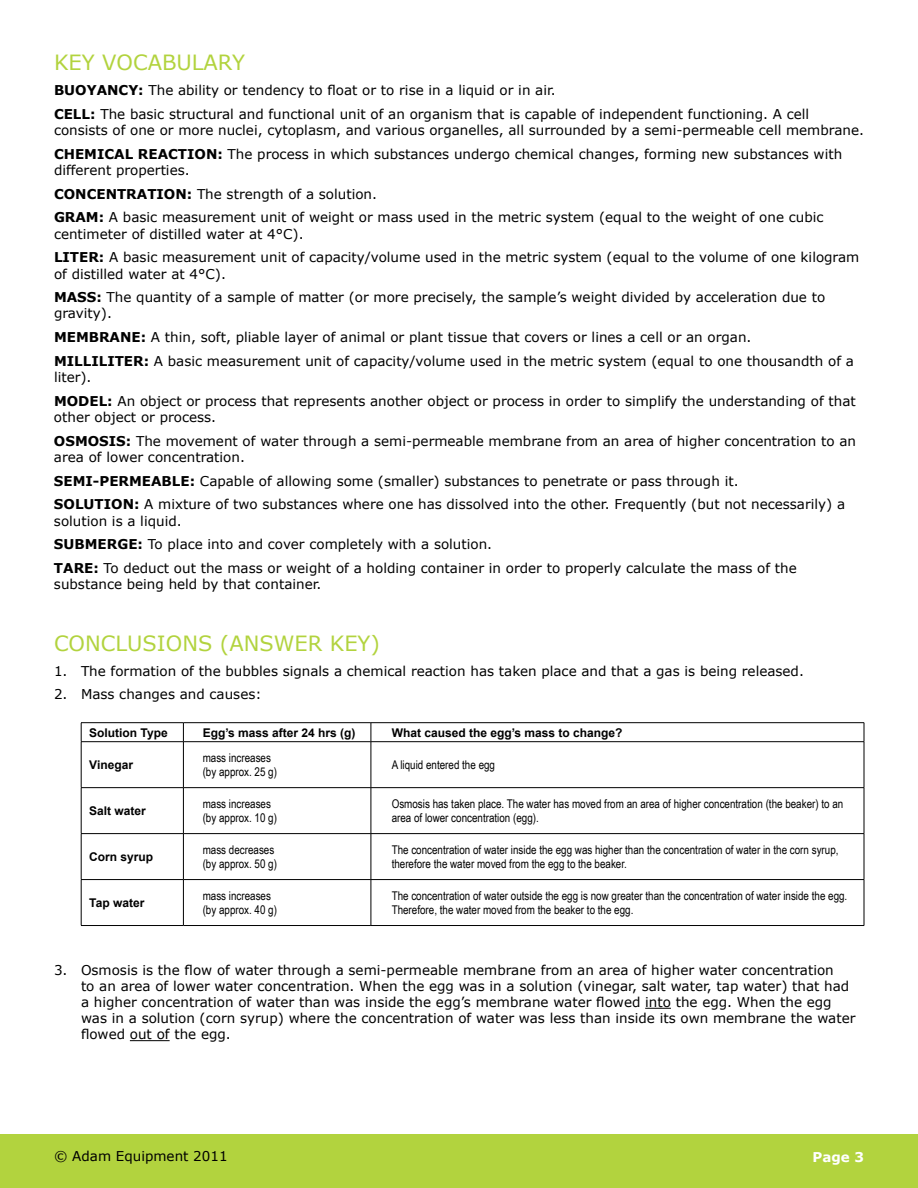
<style>
.page{position:relative;width:918px;height:1188px;background:#fff}
.page>*{position:absolute;margin:0;border:0;box-sizing:border-box;transform-origin:0 0}
.t1{font:21px "Verdana";color:#b2d33e}
.t2{font:13.5px/23.7px "Verdana";color:#000}
.t3{font:700 13.5px "Verdana";color:#fff}
.t4{font:12px/14.4px "Arial Narrow";color:#000}
.t5{font:700 12px "Arial";color:#000}
.s1{font-weight:700}
</style>
<div class="page">
<div style="left:0;top:1134px;width:918px;height:54px;background:#b2d33e"></div>
<svg style="left:645px;top:1008px;width:26px;height:1px"></svg>
<hr style="left:130px;top:1040px;width:40px;height:1px;background:#000">
<hr style="left:81px;top:722px;width:102px;height:1px;background:#000">
<svg style="left:81px;top:723px;width:1px;height:18px"></svg>
<hr style="left:183px;top:722px;width:188px;height:1px;background:#000">
<svg style="left:183px;top:723px;width:1px;height:18px"></svg>
<hr style="left:371px;top:722px;width:493px;height:1px;background:#000">
<svg style="left:371px;top:723px;width:1px;height:18px"></svg>
<svg style="left:864px;top:723px;width:1px;height:19px"></svg>
<hr style="left:81px;top:741px;width:102px;height:1px;background:#000">
<hr style="left:81px;top:742px;width:1px;height:45px;background:#000">
<hr style="left:183px;top:741px;width:188px;height:1px;background:#000">
<hr style="left:183px;top:742px;width:1px;height:45px;background:#000">
<hr style="left:371px;top:741px;width:493px;height:1px;background:#000">
<hr style="left:371px;top:742px;width:1px;height:45px;background:#000">
<hr style="left:864px;top:742px;width:1px;height:45px;background:#000">
<hr style="left:81px;top:787px;width:102px;height:1px;background:#000">
<hr style="left:81px;top:788px;width:1px;height:45px;background:#000">
<hr style="left:183px;top:787px;width:188px;height:1px;background:#000">
<hr style="left:183px;top:788px;width:1px;height:45px;background:#000">
<hr style="left:371px;top:787px;width:493px;height:1px;background:#000">
<hr style="left:371px;top:788px;width:1px;height:45px;background:#000">
<hr style="left:864px;top:788px;width:1px;height:45px;background:#000">
<hr style="left:81px;top:833px;width:102px;height:1px;background:#000">
<hr style="left:81px;top:834px;width:1px;height:45px;background:#000">
<hr style="left:183px;top:833px;width:188px;height:1px;background:#000">
<hr style="left:183px;top:834px;width:1px;height:45px;background:#000">
<hr style="left:371px;top:833px;width:493px;height:1px;background:#000">
<hr style="left:371px;top:834px;width:1px;height:45px;background:#000">
<hr style="left:864px;top:834px;width:1px;height:45px;background:#000">
<hr style="left:81px;top:879px;width:102px;height:1px;background:#000">
<hr style="left:81px;top:880px;width:1px;height:45px;background:#000">
<hr style="left:183px;top:879px;width:188px;height:1px;background:#000">
<hr style="left:183px;top:880px;width:1px;height:45px;background:#000">
<hr style="left:371px;top:879px;width:493px;height:1px;background:#000">
<hr style="left:371px;top:880px;width:1px;height:45px;background:#000">
<hr style="left:864px;top:880px;width:1px;height:45px;background:#000">
<hr style="left:81px;top:925px;width:102px;height:1px;background:#000">
<hr style="left:183px;top:925px;width:188px;height:1px;background:#000">
<hr style="left:371px;top:925px;width:493px;height:1px;background:#000">
<h1 class="t1" style="left:54px;top:48px;width:193px">KEY VOCABULARY</h1>
<p class="t2" style="left:54px;top:78px;width:757px"><span class="s1">BUOYANCY:</span> The ability or tendency to float or to rise in a liquid or in air.<br><span class="s1">CELL:</span> The basic structural and functional unit of an organism that is capable of independent functioning. A cell</p>
<p class="t2" style="left:54px;top:118px;width:811px">consists of one or more nuclei, cytoplasm, and various organelles, all surrounded by a semi-permeable cell membrane.<br><span class="s1">CHEMICAL REACTION:</span> The process in which substances undergo chemical changes, forming new substances with</p>
<p class="t2" style="left:54px;top:158px;width:771px">different properties.<br><span class="s1">CONCENTRATION:</span> The strength of a solution.<br><span class="s1">GRAM:</span> A basic measurement unit of weight or mass used in the metric system (equal to the weight of one cubic</p>
<p class="t2" style="left:54px;top:222px;width:807px">centimeter of distilled water at 4°C).<br><span class="s1">LITER:</span> A basic measurement unit of capacity/volume used in the metric system (equal to the volume of one kilogram</p>
<p class="t2" style="left:54px;top:262px;width:773px">of distilled water at 4°C).<br><span class="s1">MASS:</span> The quantity of a sample of matter (or more precisely, the sample’s weight divided by acceleration due to</p>
<p class="t2" style="left:54px;top:302px;width:802px">gravity).<br><span class="s1">MEMBRANE:</span> A thin, soft, pliable layer of animal or plant tissue that covers or lines a cell or an organ.<br><span class="s1">MILLILITER:</span> A basic measurement unit of capacity/volume used in the metric system (equal to one thousandth of a</p>
<p class="t2" style="left:54px;top:365px;width:803px">liter).<br><span class="s1">MODEL:</span> An object or process that represents another object or process in order to simplify the understanding of that</p>
<p class="t2" style="left:54px;top:405px;width:804px">other object or process.<br><span class="s1">OSMOSIS:</span> The movement of water through a semi-permeable membrane from an area of higher concentration to an</p>
<p class="t2" style="left:54px;top:445px;width:793px">area of lower concentration.<br><span class="s1">SEMI-PERMEABLE:</span> Capable of allowing some (smaller) substances to penetrate or pass through it.<br><span class="s1">SOLUTION:</span> A mixture of two substances where one has dissolved into the other. Frequently (but not necessarily) a</p>
<p class="t2" style="left:54px;top:509px;width:744px">solution is a liquid.<br><span class="s1">SUBMERGE:</span> To place into and cover completely with a solution.<br><span class="s1">TARE:</span> To deduct out the mass or weight of a holding container in order to properly calculate the mass of the</p>
<p class="t2" style="left:54px;top:572px;width:269px">substance being held by that container.</p>
<h1 class="t1" style="left:54px;top:629px;width:328px">CONCLUSIONS (ANSWER KEY)</h1>
<p class="t2" style="left:54px;top:659px;width:751px">1. The formation of the bubbles signals a chemical reaction has taken place and that a gas is being released.</p>
<p class="t2" style="left:54px;top:682px;width:209px">2. Mass changes and causes:</p>
<p class="t5" style="left:89px;top:724px;width:80px">Solution Type</p>
<p class="t5" style="left:203px;top:724px;width:154px">Egg’s mass after 24 hrs (g)</p>
<p class="t5" style="left:392px;top:724px;width:232px">What caused the egg’s mass to change?</p>
<p class="t5" style="left:89px;top:757px;width:45px">Vinegar</p>
<p class="t4" style="left:203px;top:750px;width:76px">mass increases (by approx. 25 g)</p>
<p class="t4" style="left:392px;top:757px;width:105px">A liquid entered the egg</p>
<p class="t5" style="left:89px;top:803px;width:58px">Salt water</p>
<p class="t4" style="left:203px;top:796px;width:76px">mass increases (by approx. 10 g)</p>
<p class="t4" style="left:392px;top:796px;width:453px">Osmosis has taken place. The water has moved from an area of higher concentration (the beaker) to an area of lower concentration (egg).</p>
<p class="t5" style="left:89px;top:849px;width:66px">Corn syrup</p>
<p class="t4" style="left:203px;top:842px;width:76px">mass decreases (by approx. 50 g)</p>
<p class="t4" style="left:392px;top:842px;width:448px">The concentration of water inside the egg was higher than the concentration of water in the corn syrup, therefore the water moved from the egg to the beaker.</p>
<p class="t5" style="left:89px;top:895px;width:57px">Tap water</p>
<p class="t4" style="left:203px;top:888px;width:76px">mass increases (by approx. 40 g)</p>
<p class="t4" style="left:392px;top:888px;width:457px">The concentration of water outside the egg is now greater than the concentration of water inside the egg.<br>Therefore, the water moved from the beaker to the egg.</p>
<p class="t2" style="left:81px;top:962px;width:776px;line-height:16.2px;text-indent:-27px">3. Osmosis is the flow of water through a semi-permeable membrane from an area of higher water concentration<br>to an area of lower water concentration. When the egg was in a solution (vinegar, salt water, tap water) that had a higher concentration of water than was inside the egg’s membrane water flowed into the egg. When the egg was in a solution (corn syrup) where the concentration of water was less than inside its own membrane the water flowed out of the egg.</p>
<p class="t2" style="left:54px;top:1144px;width:175px">© Adam Equipment 2011</p>
<p class="t3" style="left:812px;top:1148px;width:53px">Page 3</p>
</div>
